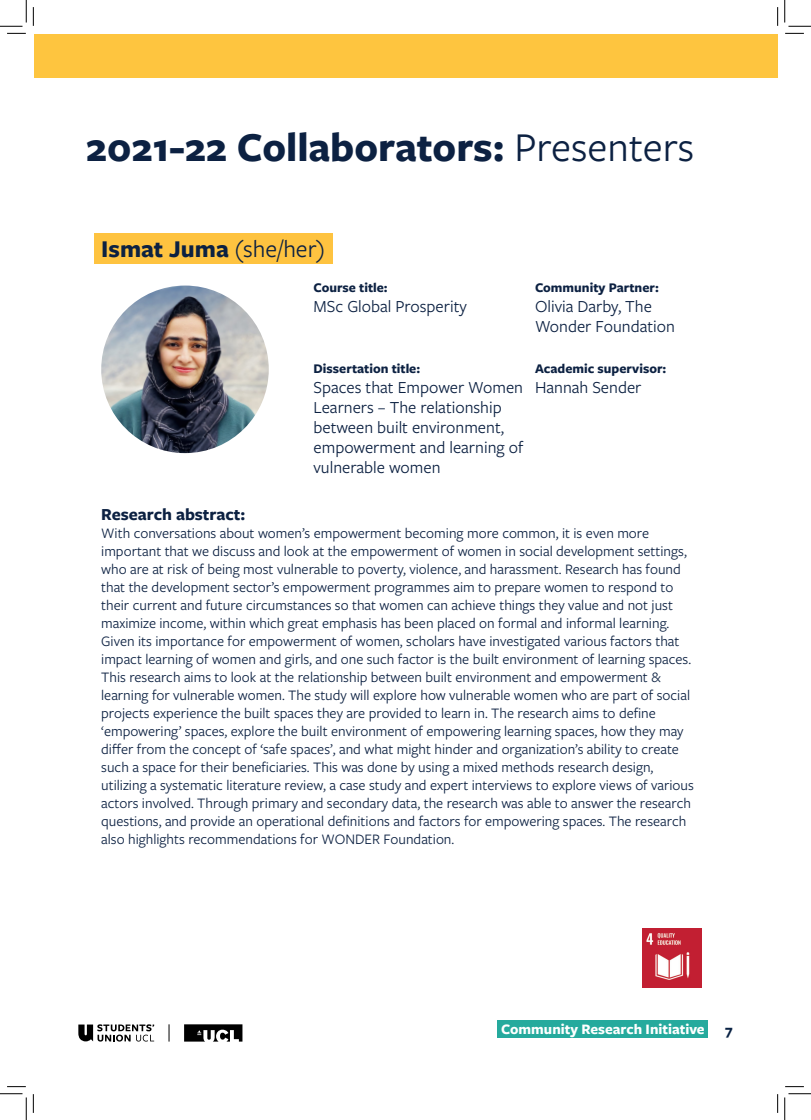
<style>
.page{position:relative;width:811px;height:1120px;background:#fff}
.page>*{position:absolute;margin:0;border:0;box-sizing:border-box;transform-origin:0 0}
.t1{font:700 42.5px "Freight Sans Pro";color:#0c2142}
.Paragraph_Style_3{font:700 25px "Freight Sans Pro";color:#0c2142}
.t2{font:17.5px/20px "Freight Sans Pro";color:#0c2142}
.t3{font:700 17.5px "Freight Sans Pro";color:#0c2142}
.t4{font:15px/18px "Freight Sans Pro";color:#0c2142}
.t5{font:700 15px "Freight Sans Pro";color:#fff}
.t6{font:700 15px "Freight Sans Pro";color:#082143}
.t7{font:700 13.75px "Freight Sans Pro";color:#0c2142}
.s1{font-weight:400}
</style>
<div class="page">
<div style="left:34px;top:34px;width:743px;height:43px;background:#fec53f"></div>
<div style="left:94px;top:233px;width:238px;height:30px;background:#fec340"></div>
<img style="left:101px;top:285px;width:168px;height:168px;border-radius:84px">
<img style="left:643px;top:928px;width:59px;height:59px">
<svg style="left:78px;top:1024px;width:76px;height:17px"></svg>
<svg style="left:184px;top:1024px;width:58px;height:17px"></svg>
<svg style="left:169px;top:1024px;width:1px;height:17px"></svg>
<div style="left:498px;top:1020px;width:210px;height:17px;background:#25aa9d"></div>
<svg style="left:7px;top:33px;width:19px;height:1px"></svg>
<svg style="left:785px;top:33px;width:19px;height:1px"></svg>
<svg style="left:33px;top:7px;width:1px;height:19px"></svg>
<svg style="left:33px;top:1094px;width:1px;height:18px"></svg>
<svg style="left:777px;top:7px;width:1px;height:19px"></svg>
<svg style="left:777px;top:1094px;width:1px;height:18px"></svg>
<svg style="left:0;top:0;width:27px;height:27px"></svg>
<svg style="left:0;top:1093px;width:27px;height:26px"></svg>
<svg style="left:784px;top:0;width:27px;height:27px"></svg>
<svg style="left:784px;top:1093px;width:27px;height:26px"></svg>
<p class="t1" style="left:86px;top:118px;width:610px">2021-22 Collaborators: <span class="s1">Presenters</span></p>
<p class="Paragraph_Style_3" style="left:101px;top:232px;width:226px">Ismat Juma <span class="s1">(she/her)</span></p>
<p class="t7" style="left:313px;top:278px;width:76px">Course title:</p>
<p class="t2" style="left:313px;top:296px;width:155px">MSc Global Prosperity</p>
<p class="t7" style="left:535px;top:278px;width:125px">Community Partner:</p>
<p class="t2" style="left:535px;top:296px;width:141px">Olivia Darby, The<br>Wonder Foundation</p>
<p class="t7" style="left:313px;top:358px;width:108px">Dissertation title:</p>
<p class="t2" style="left:313px;top:376px;width:211px">Spaces that Empower Women<br>Learners – The relationship between built environment, empowerment and learning of vulnerable women</p>
<p class="t7" style="left:535px;top:358px;width:133px">Academic supervisor:</p>
<p class="t2" style="left:535px;top:376px;width:108px">Hannah Sender</p>
<p class="t3" style="left:101px;top:502px;width:146px">Research abstract:</p>
<p class="t4" style="left:101px;top:523px;width:594px">With conversations about women’s empowerment becoming more common, it is even more important that we discuss and look at the empowerment of women in social development settings, who are at risk of being most vulnerable to poverty, violence, and harassment. Research has found that the development sector’s empowerment programmes aim to prepare women to respond to their current and future circumstances so that women can achieve things they value and not just maximize income, within which great emphasis has been placed on formal and informal learning.<br>Given its importance for empowerment of women, scholars have investigated various factors that impact learning of women and girls, and one such factor is the built environment of learning spaces.<br>This research aims to look at the relationship between built environment and empowerment &amp; learning for vulnerable women. The study will explore how vulnerable women who are part of social projects experience the built spaces they are provided to learn in. The research aims to define ‘empowering’ spaces, explore the built environment of empowering learning spaces, how they may differ from the concept of ‘safe spaces’, and what might hinder and organization’s ability to create such a space for their beneficiaries. This was done by using a mixed methods research design, utilizing a systematic literature review, a case study and expert interviews to explore views of various actors involved. Through primary and secondary data, the research was able to answer the research questions, and provide an operational definitions and factors for empowering spaces. The research also highlights recommendations for WONDER Foundation.</p>
<p class="t5" style="left:501px;top:1018px;width:205px">Community Research Initiative</p>
<p class="t6" style="left:725px;top:1019px;width:9px">7</p>
</div>
